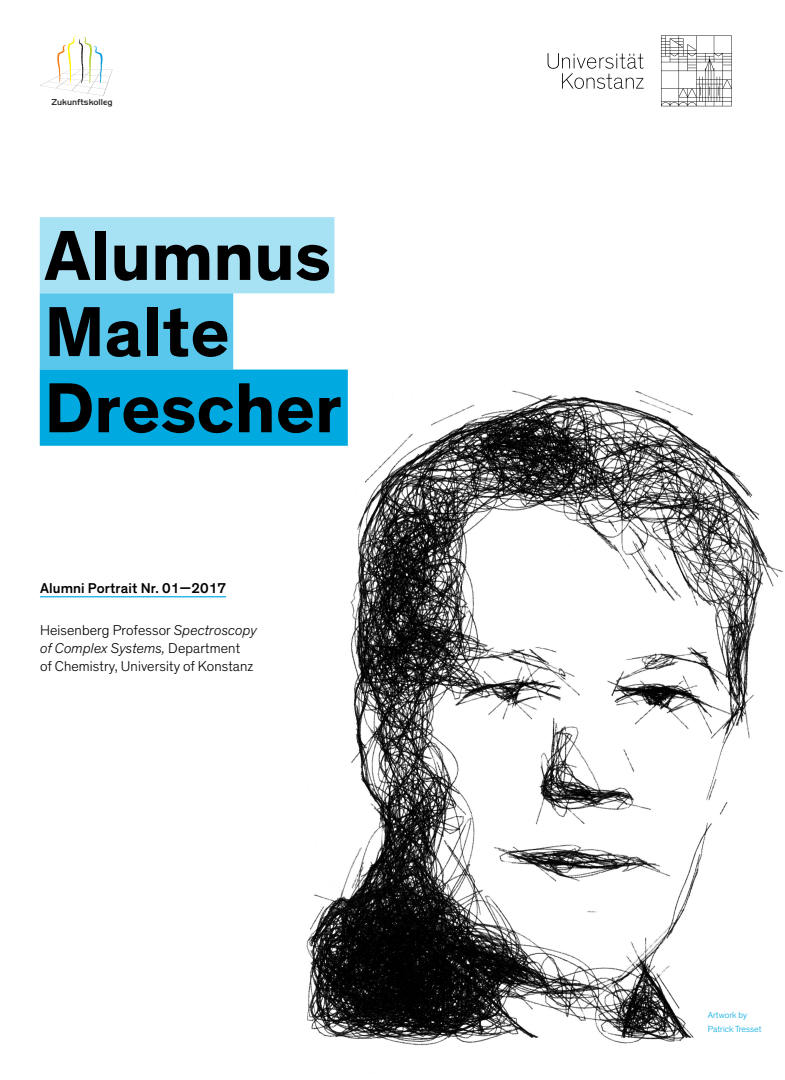
<style>
.page{position:relative;width:785px;height:1080px;background:#fff}
.page>*{position:absolute;margin:0;border:0;box-sizing:border-box;transform-origin:0 0}
.t1{font:700 72px/76.2px "Theinhardt";color:#000}
.t2{font:300 14.5px/17.7px "Theinhardt";letter-spacing:.01em;color:#000}
.t3{font:500 14.5px "Theinhardt";letter-spacing:.01em;color:#000}
.t4{font:300 9px/14.2px "Theinhardt";color:#00a9e0}
.t5{font:500 8.9px "Handel Gothic EFOP";color:#231f20}
.s1{font-style:italic}
</style>
<div class="page">
<img style="left:306px;top:390px;width:477px;height:656px">
<svg style="left:548px;top:53px;width:96px;height:36px"></svg>
<svg style="left:661px;top:35px;width:71px;height:71px"></svg>
<div style="left:40px;top:217px;width:294px;height:76px;background:#a6e1f4"></div>
<div style="left:40px;top:293px;width:193px;height:77px;background:#59c7eb"></div>
<div style="left:40px;top:370px;width:308px;height:76px;background:#00a9e0"></div>
<hr style="left:40px;top:596px;width:186px;height:1px;background:#00a9e0">
<svg style="left:40px;top:36px;width:72px;height:60px"></svg>
<p class="t5" style="left:51px;top:97px;width:63px">Zukunftskolleg</p>
<h1 class="t1" style="left:44px;top:219px;width:299px">Alumnus<br>Malte<br>Drescher</h1>
<p class="t3" style="left:40px;top:579px;width:188px">Alumni Portrait Nr. 01—2017</p>
<p class="t2" style="left:40px;top:622px;width:219px">Heisenberg Professor <span class="s1">Spectroscopy of Complex Systems,</span> Department<br>of Chemistry, University of Konstanz</p>
<p class="t4" style="left:708px;top:1008px;width:55px">Artwork by<br>Patrick Tresset</p>
</div>
